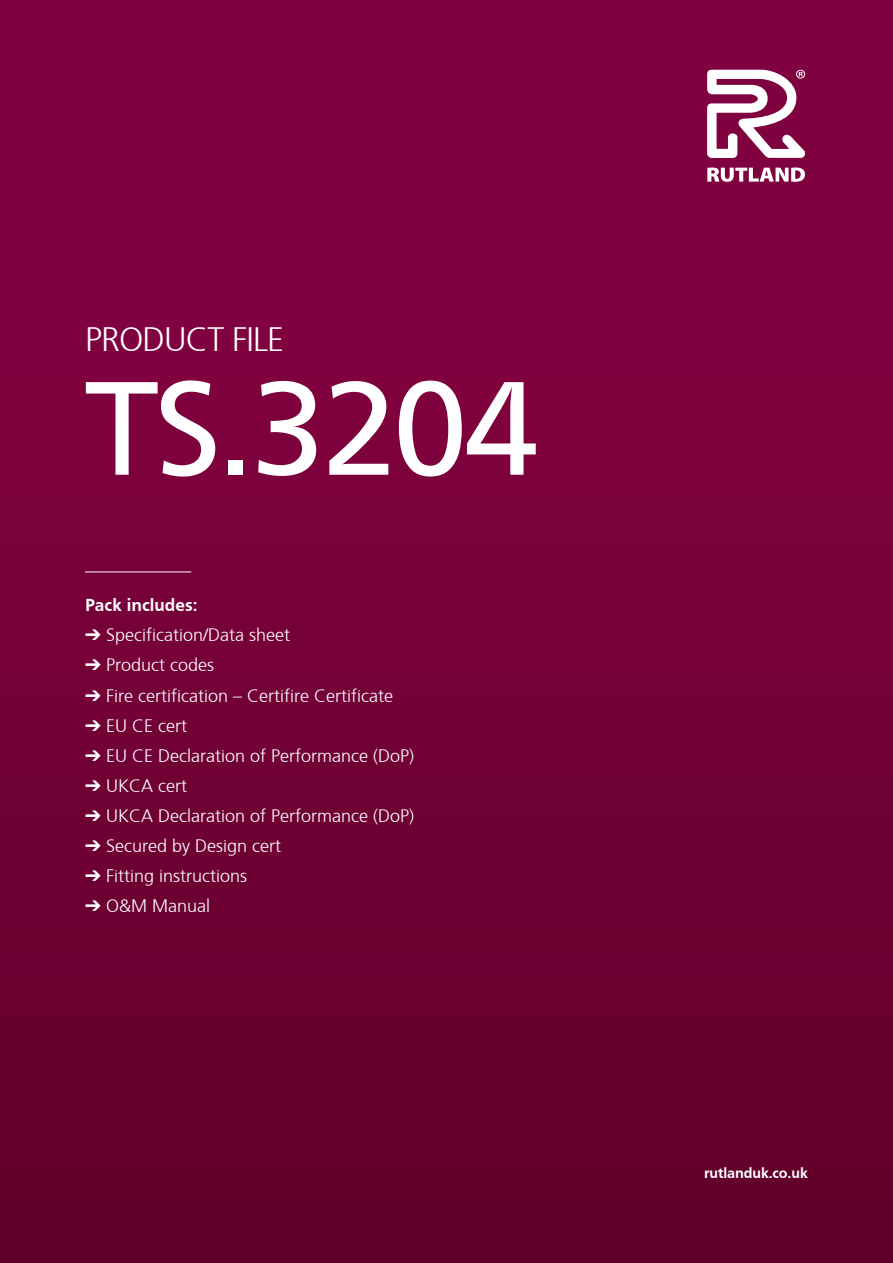
<style>
.page{position:relative;width:893px;height:1263px;background:#fff}
.page>*{position:absolute;margin:0;border:0;box-sizing:border-box;transform-origin:0 0}
.t1{font:138.75px "Frutiger";letter-spacing:-.025em;color:#fff}
.t2{font:300 33.75px "Frutiger";letter-spacing:-.025em;color:#fff}
.t3{font:300 18px "Frutiger";color:#fff}
.t4{font:700 18px "Frutiger";color:#fff}
.t5{font:700 15px "Frutiger";letter-spacing:-.01em;color:#fff}
</style>
<div class="page">
<div style="left:0;top:0;width:893px;height:1263px;background:linear-gradient(to bottom,#870143,#62002b)"></div>
<svg style="left:707px;top:168px;width:98px;height:14px"></svg>
<svg style="left:707px;top:70px;width:100px;height:88px"></svg>
<hr style="left:85px;top:572px;width:106px;height:1px;background:#fff">
<h2 class="t2" style="left:85px;top:316px;width:201px">PRODUCT FILE</h2>
<h1 class="t1" style="left:85px;top:350px;width:455px">TS.3204</h1>
<p class="t4" style="left:85px;top:595px;width:114px">Pack includes:</p>
<p class="t3" style="left:85px;top:622px;width:207px">➔ Specification/Data sheet</p>
<p class="t3" style="left:85px;top:653px;width:131px">➔ Product codes</p>
<p class="t3" style="left:85px;top:683px;width:309px">➔ Fire certification – Certifire Certificate</p>
<p class="t3" style="left:85px;top:713px;width:104px">➔ EU CE cert</p>
<p class="t3" style="left:85px;top:743px;width:331px">➔ EU CE Declaration of Performance (DoP)</p>
<p class="t3" style="left:85px;top:773px;width:104px">➔ UKCA cert</p>
<p class="t3" style="left:85px;top:803px;width:331px">➔ UKCA Declaration of Performance (DoP)</p>
<p class="t3" style="left:85px;top:833px;width:198px">➔ Secured by Design cert</p>
<p class="t3" style="left:85px;top:863px;width:164px">➔ Fitting instructions</p>
<p class="t3" style="left:85px;top:893px;width:127px">➔ O&amp;M Manual</p>
<p class="t5" style="left:704px;top:1164px;width:105px">rutlanduk.co.uk</p>
</div>
